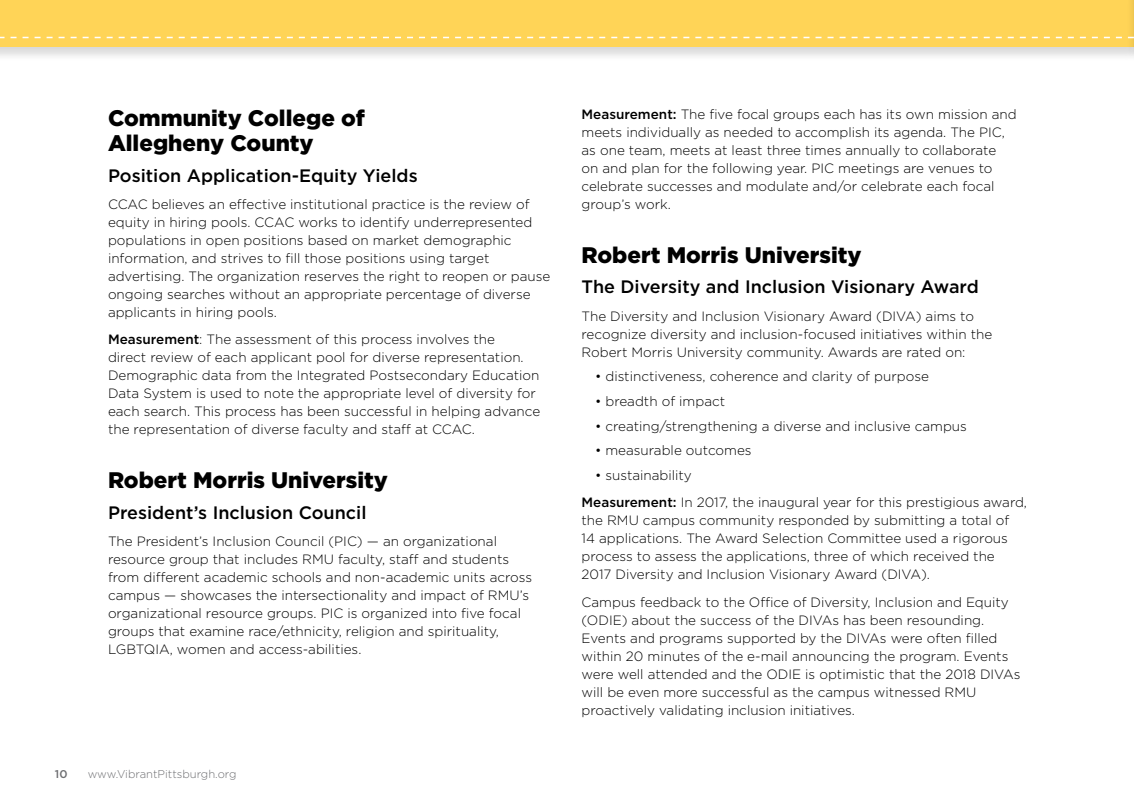
<style>
.page{position:relative;width:1134px;height:810px;background:#fff}
.page>*{position:absolute;margin:0;border:0;box-sizing:border-box;transform-origin:0 0}
.t1{font:900 22.5px/25.5px "Gotham";color:#000}
.t2{font:500 18px "Gotham";color:#000}
.t3{font:300 13.5px/18px "Gotham";color:#000}
.t4{font:300 11.25px "Gotham";color:#6d6e71}
.t5{font:500 11.25px "Gotham";color:#6d6e71}
.s1{font-weight:500}
</style>
<div class="page">
<div style="left:0;top:0;width:1134px;height:62px;background:#000;opacity:.15"></div>
<div style="left:0;top:0;width:1134px;height:47px;background:#ffd457"></div>
<div style="left:1126px;top:0;width:8px;height:62px;background:#000;opacity:.15"></div>
<hr style="left:1133px;top:0;width:1px;height:47px;background:#ffd457">
<svg style="left:0;top:37px;width:1134px;height:1px"></svg>
<h1 class="t1" style="left:108px;top:105px;width:258px">Community College of<br>Allegheny County</h1>
<h2 class="t2" style="left:108px;top:164px;width:311px">Position Application-Equity Yields</h2>
<p class="t3" style="left:108px;top:195px;width:444px">CCAC believes an effective institutional practice is the review of equity in hiring pools. CCAC works to identify underrepresented populations in open positions based on market demographic information, and strives to fill those positions using target advertising. The organization reserves the right to reopen or pause ongoing searches without an appropriate percentage of diverse applicants in hiring pools.</p>
<p class="t3" style="left:108px;top:330px;width:434px"><span class="s1">Measurement</span>: The assessment of this process involves the<br>direct review of each applicant pool for diverse representation.<br>Demographic data from the Integrated Postsecondary Education Data System is used to note the appropriate level of diversity for each search. This process has been successful in helping advance the representation of diverse faculty and staff at CCAC.</p>
<h1 class="t1" style="left:108px;top:467px;width:282px">Robert Morris University</h1>
<h2 class="t2" style="left:108px;top:500px;width:260px">President’s Inclusion Council</h2>
<p class="t3" style="left:108px;top:532px;width:426px">The President’s Inclusion Council (PIC) — an organizational resource group that includes RMU faculty, staff and students from different academic schools and non-academic units across campus — showcases the intersectionality and impact of RMU’s organizational resource groups. PIC is organized into five focal groups that examine race/ethnicity, religion and spirituality, LGBTQIA, women and access-abilities.</p>
<p class="t5" style="left:55px;top:767px;width:14px">10</p>
<p class="t4" style="left:88px;top:767px;width:150px">www.VibrantPittsburgh.org</p>
<p class="t3" style="left:582px;top:105px;width:437px"><span class="s1">Measurement:</span> The five focal groups each has its own mission and meets individually as needed to accomplish its agenda. The PIC, as one team, meets at least three times annually to collaborate<br>on and plan for the following year. PIC meetings are venues to celebrate successes and modulate and/or celebrate each focal group’s work.</p>
<h1 class="t1" style="left:582px;top:242px;width:282px">Robert Morris University</h1>
<h2 class="t2" style="left:582px;top:275px;width:399px">The Diversity and Inclusion Visionary Award</h2>
<p class="t3" style="left:582px;top:306px;width:412px">The Diversity and Inclusion Visionary Award (DIVA) aims to recognize diversity and inclusion-focused initiatives within the<br>Robert Morris University community. Awards are rated on:</p>
<p class="t3" style="left:595px;top:367px;width:335px">• distinctiveness, coherence and clarity of purpose</p>
<p class="t3" style="left:595px;top:392px;width:132px">• breadth of impact</p>
<p class="t3" style="left:595px;top:417px;width:373px">• creating/strengthening a diverse and inclusive campus</p>
<p class="t3" style="left:595px;top:441px;width:158px">• measurable outcomes</p>
<p class="t3" style="left:582px;top:462px;width:447px;line-height:27.2px;text-indent:14px">• sustainability<br><span class="s1">Measurement:</span> In 2017, the inaugural year for this prestigious award,</p>
<p class="t3" style="left:582px;top:511px;width:429px">the RMU campus community responded by submitting a total of 14 applications. The Award Selection Committee used a rigorous process to assess the applications, three of which received the 2017 Diversity and Inclusion Visionary Award (DIVA).</p>
<p class="t3" style="left:582px;top:592px;width:440px">Campus feedback to the Office of Diversity, Inclusion and Equity (ODIE) about the success of the DIVAs has been resounding.<br>Events and programs supported by the DIVAs were often filled within 20 minutes of the e-mail announcing the program. Events were well attended and the ODIE is optimistic that the 2018 DIVAs will be even more successful as the campus witnessed RMU proactively validating inclusion initiatives.</p>
</div>
